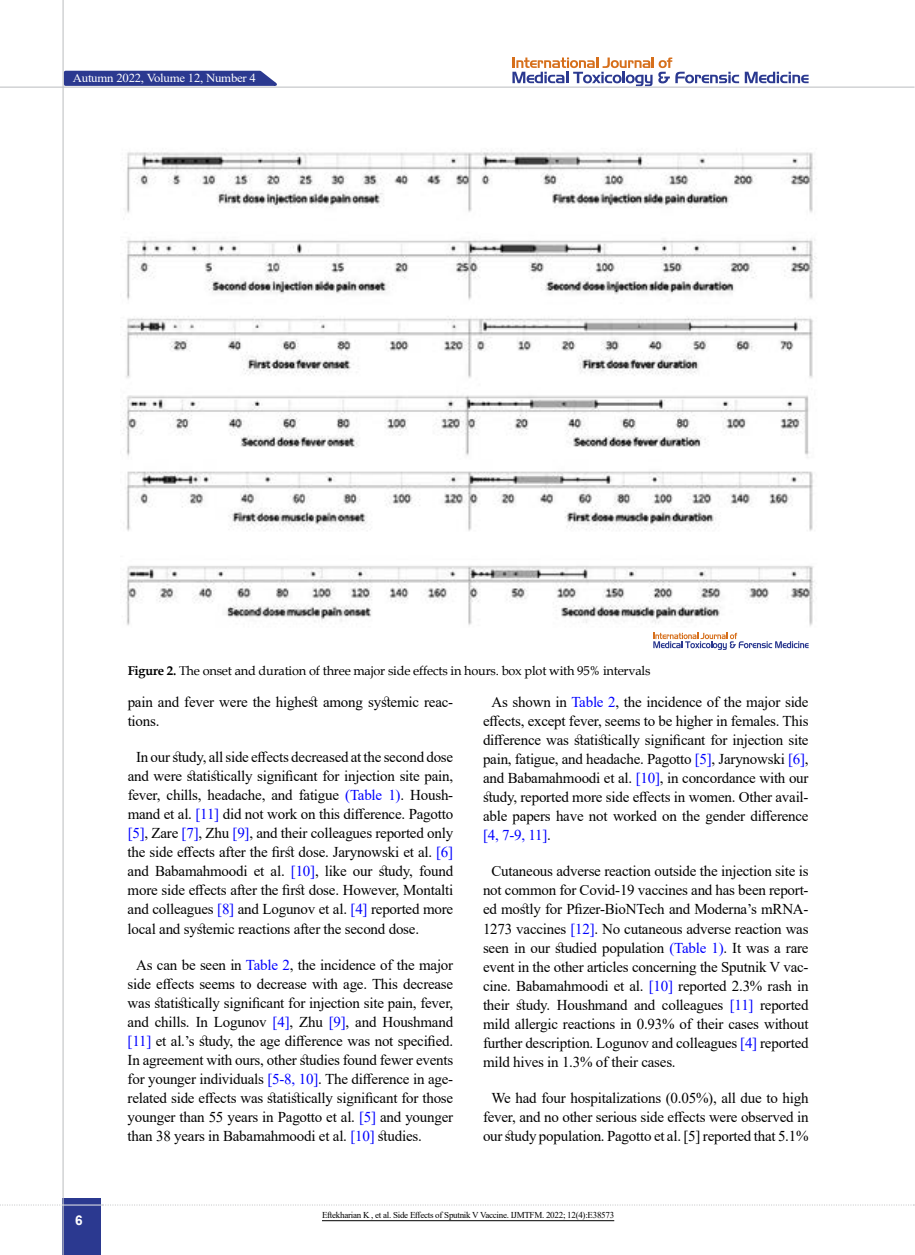
<style>
.page{position:relative;width:915px;height:1255px;background:#fff}
.page>*{position:absolute;margin:0;border:0;box-sizing:border-box;transform-origin:0 0}
.t1{font:15px/19px "Times New Roman";letter-spacing:-.015em;color:#000;text-align:justify}
.t2{font:700 13.5px "Arial";color:#fff}
.t3{font:12.75px "Book Antiqua";letter-spacing:-.015em;color:#000}
.t4{font:12.15px "Times New Roman";letter-spacing:-.015em;color:#fff;scale:1.05 1}
.t5{font:9px "Times New Roman";letter-spacing:-.03em;color:#000}
.s1{font-weight:700}
.s2{color:#00f}
</style>
<div class="page">
<div style="left:63px;top:1198px;width:38px;height:56px;background:#2b3990"></div>
<hr style="left:62px;top:0;width:2px;height:1254px;background:#c2c4c6">
<hr style="left:63px;top:1204px;width:38px;height:1px;background:#ebebec">
<svg style="left:0;top:1204px;width:63px;height:1px"></svg>
<svg style="left:102px;top:1204px;width:810px;height:1px"></svg>
<svg style="left:512px;top:57px;width:226px;height:29px"></svg>
<svg style="left:744px;top:72px;width:64px;height:11px"></svg>
<hr style="left:0;top:87px;width:914px;height:1px;background:#c2c4c6">
<img style="left:122px;top:150px;width:695px;height:494px">
<svg style="left:653px;top:633px;width:155px;height:17px"></svg>
<hr style="left:322px;top:1220px;width:292px;height:1px;background:#000">
<svg style="left:62px;top:69px;width:222px;height:18px;background:#5762a6"></svg>
<p class="t4" style="left:73px;top:69px;width:176px">Autumn 2022, Volume 12, Number 4</p>
<p class="t3" style="left:128px;top:662px;width:524px"><span class="s1">Figure 2.</span> The onset and duration of three major side effects in hours. box plot with 95% intervals</p>
<p class="t2" style="left:75px;top:1210px;width:9px">6</p>
<p class="t1" style="left:128px;top:691px;width:327px">pain and fever were the highest among systemic reac&shy;tions.</p>
<p class="t1" style="left:128px;top:747px;width:327px;text-indent:9px">In our study, all side effects decreased at the second dose and were statistically significant for injection site pain, fever, chills, headache, and fatigue <span class="s2">(Table 1)</span>. Housh&shy;mand et al. <span class="s2">[11]</span> did not work on this difference. Pagotto <span class="s2">[5]</span>, Zare <span class="s2">[7]</span>, Zhu <span class="s2">[9]</span>, and their colleagues reported only the side effects after the first dose. Jarynowski et al. <span class="s2">[6] </span>and Babamahmoodi et al. <span class="s2">[10]</span>, like our study, found more side effects after the first dose. However, Montalti and colleagues <span class="s2">[8]</span> and Logunov et al. <span class="s2">[4]</span> reported more local and systemic reactions after the second dose.</p>
<p class="t1" style="left:128px;top:954px;width:327px;text-indent:9px">As can be seen in <span class="s2">Table 2</span>, the incidence of the major side effects seems to decrease with age. This decrease was statistically significant for injection site pain, fever, and chills. In Logunov <span class="s2">[4]</span>, Zhu <span class="s2">[9]</span>, and Houshmand <span class="s2">[11]</span> et al.’s study, the age difference was not specified.<br>In agreement with ours, other studies found fewer events for younger individuals <span class="s2">[5-8, 10]</span>. The difference in age&shy;related side effects was statistically significant for those younger than 55 years in Pagotto et al. <span class="s2">[5]</span> and younger than 38 years in Babamahmoodi et al. <span class="s2">[10]</span> studies.</p>
<p class="t1" style="left:483px;top:691px;width:327px;text-indent:9px">As shown in <span class="s2">Table 2</span>, the incidence of the major side effects, except fever, seems to be higher in females. This difference was statistically significant for injection site pain, fatigue, and headache. Pagotto <span class="s2">[5]</span>, Jarynowski <span class="s2">[6]</span>, and Babamahmoodi et al. <span class="s2">[10]</span>, in concordance with our study, reported more side effects in women. Other avail&shy;able papers have not worked on the gender difference <span class="s2">[4, 7-9, 11]</span>.</p>
<p class="t1" style="left:483px;top:861px;width:327px;text-indent:9px">Cutaneous adverse reaction outside the injection site is not common for Covid-19 vaccines and has been report&shy;ed mostly for Pfizer-BioNTech and Moderna’s mRNA-1273 vaccines <span class="s2">[12]</span>. No cutaneous adverse reaction was seen in our studied population <span class="s2">(Table 1)</span>. It was a rare event in the other articles concerning the Sputnik V vac&shy;cine. Babamahmoodi et al. <span class="s2">[10]</span> reported 2.3% rash in their study. Houshmand and colleagues <span class="s2">[11]</span> reported mild allergic reactions in 0.93% of their cases without further description. Logunov and colleagues <span class="s2">[4]</span> reported mild hives in 1.3% of their cases.</p>
<p class="t1" style="left:483px;top:1087px;width:327px;text-align:center">We had four hospitalizations (0.05%), all due to high fever, and no other serious side effects were observed in our study population. Pagotto et al. [5] reported that 5.1%</p>
<p class="t5" style="left:322px;top:1208px;width:294px">Eftekharian K , et al. Side Effects of Sputnik V Vaccine. IJMTFM. 2022; 12(4):E38573</p>
</div>
